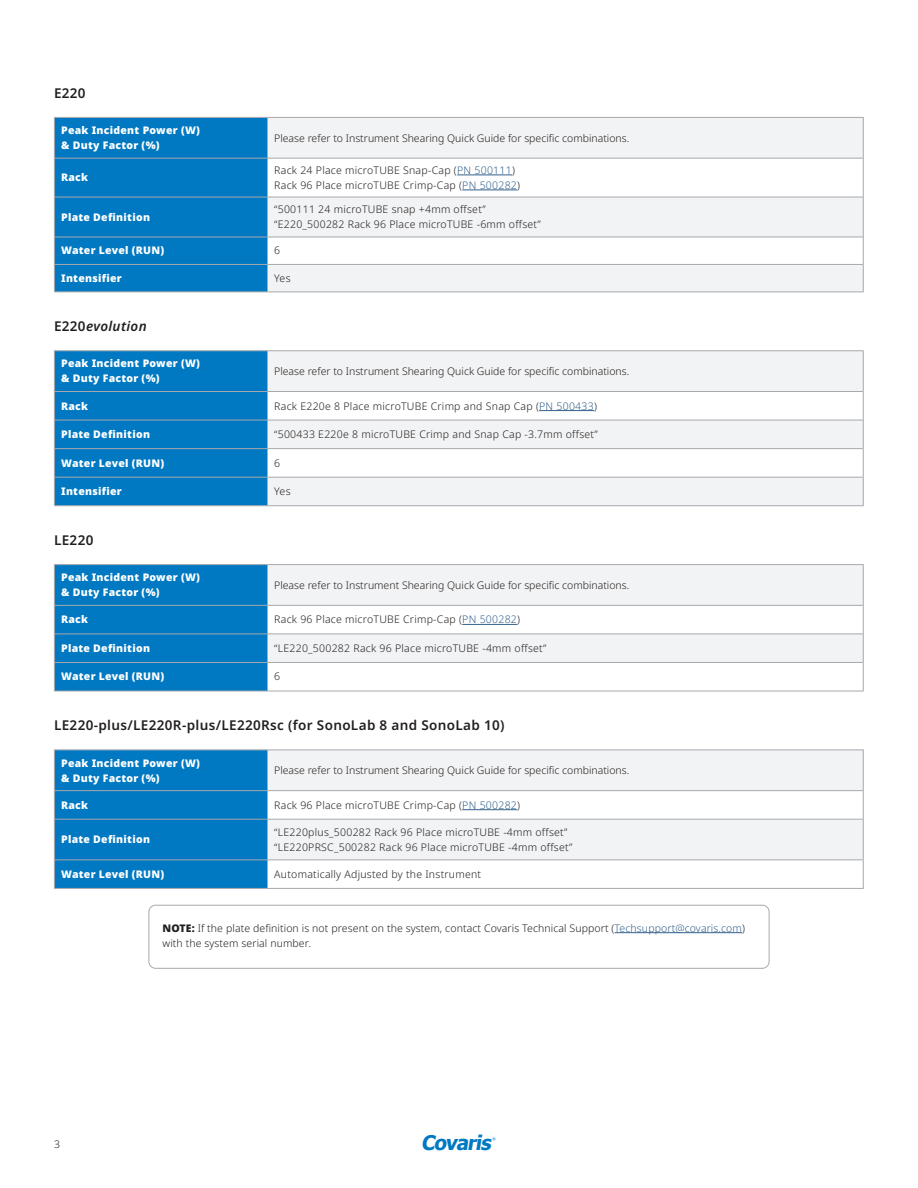
<style>
.page{position:relative;width:918px;height:1188px;background:#fff}
.page>*{position:absolute;margin:0;border:0;box-sizing:border-box;transform-origin:0 0}
.t1{font:italic 700 20.1px "Tahoma";color:#0079c2}
.text_body{font:600 13.5px "Noto Sans";letter-spacing:.025em;color:#231f20}
.text_body-2{font:italic 600 13.5px "Noto Sans";letter-spacing:.025em;color:#231f20}
.text_body-3{font:300 10.5px/15px "Noto Sans";letter-spacing:.025em;color:#231f20}
.text_body-4{font:900 10.5px/15px "Noto Sans";letter-spacing:.025em;color:#fff}
.text_body-5{font:300 10.5px "Noto Sans";color:#231f20}
.s1{color:#32608b}
.s2{font-style:normal}
.s3{font-weight:900}
</style>
<div class="page">
<svg style="left:268px;top:118px;width:595px;height:174px;fill:#f2f3f4"></svg>
<hr style="left:267px;top:117px;width:597px;height:1px;background:#a8a9ad">
<hr style="left:267px;top:158px;width:596px;height:1px;background:#a8a9ad">
<hr style="left:267px;top:197px;width:596px;height:1px;background:#a8a9ad">
<hr style="left:267px;top:237px;width:596px;height:1px;background:#a8a9ad">
<hr style="left:267px;top:264px;width:596px;height:1px;background:#a8a9ad">
<hr style="left:54px;top:292px;width:213px;height:1px;background:#a8a9ad">
<hr style="left:267px;top:292px;width:597px;height:1px;background:#a8a9ad">
<hr style="left:863px;top:118px;width:1px;height:40px;background:#a8a9ad">
<hr style="left:863px;top:158px;width:1px;height:39px;background:#a8a9ad">
<hr style="left:863px;top:197px;width:1px;height:40px;background:#a8a9ad">
<div style="left:54px;top:117px;width:214px;height:175px;background:#0079c2"></div>
<svg style="left:863px;top:237px;width:1px;height:55px"></svg>
<hr style="left:457px;top:175px;width:55px;height:1px;background:#32608b">
<hr style="left:462px;top:190px;width:55px;height:1px;background:#32608b">
<svg style="left:268px;top:352px;width:595px;height:153px;fill:#f2f3f4"></svg>
<hr style="left:267px;top:351px;width:597px;height:1px;background:#a8a9ad">
<hr style="left:267px;top:391px;width:596px;height:1px;background:#a8a9ad">
<hr style="left:267px;top:420px;width:596px;height:1px;background:#a8a9ad">
<hr style="left:267px;top:448px;width:596px;height:1px;background:#a8a9ad">
<hr style="left:267px;top:477px;width:596px;height:1px;background:#a8a9ad">
<hr style="left:267px;top:505px;width:597px;height:1px;background:#a8a9ad">
<hr style="left:863px;top:351px;width:1px;height:41px;background:#a8a9ad">
<div style="left:54px;top:351px;width:214px;height:155px;background:#0079c2"></div>
<svg style="left:863px;top:392px;width:1px;height:114px"></svg>
<hr style="left:539px;top:410px;width:55px;height:1px;background:#32608b">
<svg style="left:268px;top:565px;width:595px;height:97px;fill:#f2f3f4"></svg>
<hr style="left:54px;top:564px;width:213px;height:1px;background:#a8a9ad">
<hr style="left:267px;top:564px;width:597px;height:1px;background:#a8a9ad">
<hr style="left:267px;top:605px;width:596px;height:1px;background:#a8a9ad">
<hr style="left:267px;top:634px;width:596px;height:1px;background:#a8a9ad">
<hr style="left:267px;top:662px;width:596px;height:1px;background:#a8a9ad">
<hr style="left:54px;top:691px;width:213px;height:1px;background:#a8a9ad">
<hr style="left:267px;top:691px;width:597px;height:1px;background:#a8a9ad">
<hr style="left:863px;top:565px;width:1px;height:40px;background:#a8a9ad">
<div style="left:54px;top:565px;width:214px;height:126px;background:#0079c2"></div>
<svg style="left:863px;top:605px;width:1px;height:86px"></svg>
<hr style="left:462px;top:624px;width:55px;height:1px;background:#32608b">
<svg style="left:268px;top:751px;width:595px;height:109px;fill:#f2f3f4"></svg>
<hr style="left:267px;top:750px;width:597px;height:1px;background:#a8a9ad">
<hr style="left:267px;top:790px;width:596px;height:1px;background:#a8a9ad">
<hr style="left:267px;top:819px;width:596px;height:1px;background:#a8a9ad">
<hr style="left:267px;top:860px;width:596px;height:1px;background:#a8a9ad">
<hr style="left:54px;top:888px;width:213px;height:1px;background:#a8a9ad">
<hr style="left:267px;top:888px;width:597px;height:1px;background:#a8a9ad">
<hr style="left:863px;top:750px;width:1px;height:41px;background:#a8a9ad">
<svg style="left:863px;top:791px;width:1px;height:28px"></svg>
<hr style="left:863px;top:819px;width:1px;height:41px;background:#a8a9ad">
<div style="left:54px;top:750px;width:214px;height:138px;background:#0079c2"></div>
<svg style="left:863px;top:860px;width:1px;height:28px"></svg>
<hr style="left:462px;top:809px;width:55px;height:1px;background:#32608b">
<hr style="left:615px;top:932px;width:127px;height:1px;background:#32608b">
<div style="left:149px;top:905px;width:620px;height:63px;border:1px solid #a8a9ad;border-radius:7px"></div>
<p class="text_body" style="left:54px;top:83px;width:33px">E220</p>
<p class="text_body-4" style="left:61px;top:123px;width:140px">Peak Incident Power (W) &amp; Duty Factor (%)</p>
<p class="text_body-5" style="left:274px;top:130px;width:357px">Please refer to Instrument Shearing Quick Guide for specific combinations.</p>
<p class="text_body-4" style="left:61px;top:170px;width:29px">Rack</p>
<p class="text_body-3" style="left:274px;top:163px;width:242px">Rack 24 Place microTUBE Snap-Cap (<span class="s1">PN 500111</span>)</p>
<p class="text_body-3" style="left:274px;top:178px;width:247px">Rack 96 Place microTUBE Crimp-Cap (<span class="s1">PN 500282</span>)</p>
<p class="text_body-4" style="left:61px;top:209px;width:90px">Plate Definition</p>
<p class="text_body-3" style="left:274px;top:202px;width:213px">“500111 24 microTUBE snap +4mm offset”</p>
<p class="text_body-3" style="left:274px;top:217px;width:268px">“E220_500282 Rack 96 Place microTUBE -6mm offset”</p>
<p class="text_body-4" style="left:61px;top:243px;width:105px">Water Level (RUN)</p>
<p class="text_body-3" style="left:274px;top:243px;width:7px">6</p>
<p class="text_body-4" style="left:61px;top:271px;width:62px">Intensifier</p>
<p class="text_body-3" style="left:274px;top:271px;width:18px">Yes</p>
<p class="text_body-2" style="left:54px;top:317px;width:94px"><span class="s2">E220</span>evolution</p>
<p class="text_body-4" style="left:61px;top:356px;width:140px">Peak Incident Power (W) &amp; Duty Factor (%)</p>
<p class="text_body-5" style="left:274px;top:364px;width:357px">Please refer to Instrument Shearing Quick Guide for specific combinations.</p>
<p class="text_body-4" style="left:61px;top:398px;width:29px">Rack</p>
<p class="text_body-3" style="left:274px;top:398px;width:324px">Rack E220e 8 Place microTUBE Crimp and Snap Cap (<span class="s1">PN 500433</span>)</p>
<p class="text_body-4" style="left:61px;top:427px;width:90px">Plate Definition</p>
<p class="text_body-3" style="left:274px;top:427px;width:325px">“500433 E220e 8 microTUBE Crimp and Snap Cap -3.7mm offset”</p>
<p class="text_body-4" style="left:61px;top:455px;width:105px">Water Level (RUN)</p>
<p class="text_body-3" style="left:274px;top:456px;width:7px">6</p>
<p class="text_body-4" style="left:61px;top:484px;width:62px">Intensifier</p>
<p class="text_body-3" style="left:274px;top:484px;width:18px">Yes</p>
<p class="text_body" style="left:54px;top:530px;width:41px">LE220</p>
<p class="text_body-4" style="left:61px;top:570px;width:140px">Peak Incident Power (W) &amp; Duty Factor (%)</p>
<p class="text_body-5" style="left:274px;top:578px;width:357px">Please refer to Instrument Shearing Quick Guide for specific combinations.</p>
<p class="text_body-4" style="left:61px;top:612px;width:29px">Rack</p>
<p class="text_body-3" style="left:274px;top:612px;width:247px">Rack 96 Place microTUBE Crimp-Cap (<span class="s1">PN 500282</span>)</p>
<p class="text_body-4" style="left:61px;top:641px;width:90px">Plate Definition</p>
<p class="text_body-3" style="left:274px;top:641px;width:274px">“LE220_500282 Rack 96 Place microTUBE -4mm offset”</p>
<p class="text_body-4" style="left:61px;top:669px;width:105px">Water Level (RUN)</p>
<p class="text_body-3" style="left:274px;top:669px;width:7px">6</p>
<p class="text_body" style="left:54px;top:716px;width:452px">LE220-plus/LE220R-plus/LE220Rsc (for SonoLab 8 and SonoLab 10)</p>
<p class="text_body-4" style="left:61px;top:755px;width:140px">Peak Incident Power (W) &amp; Duty Factor (%)</p>
<p class="text_body-5" style="left:274px;top:763px;width:357px">Please refer to Instrument Shearing Quick Guide for specific combinations.</p>
<p class="text_body-4" style="left:61px;top:797px;width:29px">Rack</p>
<p class="text_body-3" style="left:274px;top:798px;width:247px">Rack 96 Place microTUBE Crimp-Cap (<span class="s1">PN 500282</span>)</p>
<p class="text_body-4" style="left:61px;top:832px;width:90px">Plate Definition</p>
<p class="text_body-3" style="left:274px;top:825px;width:295px">“LE220plus_500282 Rack 96 Place microTUBE -4mm offset”</p>
<p class="text_body-3" style="left:274px;top:840px;width:300px">“LE220PRSC_500282 Rack 96 Place microTUBE -4mm offset”</p>
<p class="text_body-4" style="left:61px;top:867px;width:105px">Water Level (RUN)</p>
<p class="text_body-3" style="left:274px;top:867px;width:208px">Automatically Adjusted by the Instrument</p>
<p class="text_body-3" style="left:163px;top:921px;width:584px"><span class="s3">NOTE:</span> If the plate definition is not present on the system, contact Covaris Technical Support (<span class="s1">Techsupport@covaris.com</span>) with the system serial number.</p>
<p class="text_body-3" style="left:54px;top:1137px;width:7px">3</p>
<h1 class="t1" style="left:421px;top:1129px;width:76px">Covaris</h1>
</div>
